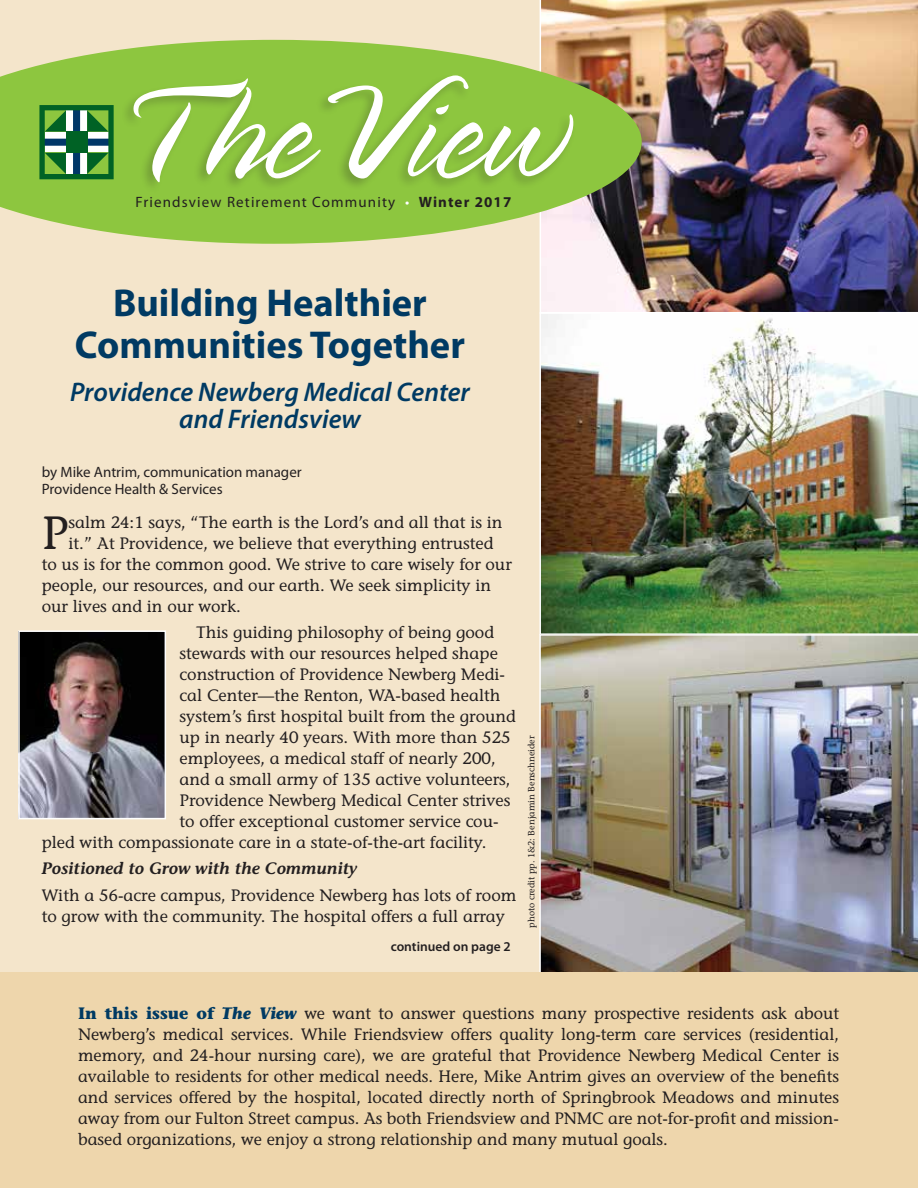
<style>
.page{position:relative;width:918px;height:1188px;background:#fff}
.page>*{position:absolute;margin:0;border:0;box-sizing:border-box;transform-origin:0 0}
.t1{font:300 154.8px "Spring LP Std";color:#fff}
.t2{font:46.5px "Stone Informal";color:#231f20}
.t3{font:700 39px/42px "Myriad Pro";color:#003a63;text-align:center}
.t4{font:italic 600 27px/27px "Myriad Pro";color:#003a63;text-align:center}
.t5{font:16.5px/21px "Stone Informal";color:#231f20}
.t6{font:italic 600 16.5px "Stone Informal";color:#231f20}
.t7{font:15px/16.5px "Myriad Pro";color:#231f20}
.t8{font:15px "Myriad Pro";letter-spacing:.075em;color:#231f20}
.t9{font:600 13.5px "Myriad Pro";color:#231f20}
.t10{font:9px "Stone Informal";color:#231f20}
.s1{color:#fff}
.s2{font-weight:700}
.s3{font-weight:700;color:#003a63}
.s4{font-weight:700;font-style:italic;color:#003a63}
</style>
<div class="page">
<div style="left:0;top:0;width:540px;height:972px;background:#f4e5cb"></div>
<img style="left:539px;top:312px;width:379px;height:322px">
<img style="left:539px;top:634px;width:379px;height:338px">
<img style="left:540px;top:0;width:378px;height:313px">
<div style="left:0;top:972px;width:918px;height:216px;background:#eed6ac"></div>
<img style="left:21px;top:633px;width:142px;height:183px">
<div style="left:18px;top:630px;width:148px;height:189px;border:2px solid #fff"></div>
<svg style="left:0;top:40px;width:642px;height:204px;fill:#8dc63f"></svg>
<div style="left:120px;top:73px;width:456px;height:121px;background:#231f20;opacity:.25"></div>
<svg style="left:39px;top:105px;width:75px;height:74px;background:#4d8f5c"></svg>
<h1 class="t1" style="left:115px;top:55px;width:454px">T heView</h1>
<p class="t8" style="left:135px;top:193px;width:377px">Friendsview Retirement Community <span class="s1">•</span> <span class="s2">Winter 2017</span></p>
<h3 class="t3" style="left:75px;top:281px;width:392px">Building Healthier<br>Communities Together</h3>
<h3 class="t4" style="left:70px;top:378px;width:401px">Providence Newberg Medical Center and Friendsview</h3>
<p class="t7" style="left:42px;top:464px;width:261px">by Mike Antrim, communication manager<br>Providence Health &amp; Services</p>
<h2 class="t2" style="left:42px;top:505px;width:28px">P</h2>
<p class="t5" style="left:68px;top:511px;width:436px">salm 24:1 says, “The earth is the Lord’s and all that is in</p>
<p class="t5" style="left:68px;top:532px;width:426px">it.” At Providence, we believe that everything entrusted</p>
<p class="t5" style="left:42px;top:553px;width:471px">to us is for the common good. We strive to care wisely for our</p>
<p class="t5" style="left:42px;top:574px;width:451px">people, our resources, and our earth. We seek simplicity in</p>
<p class="t5" style="left:42px;top:595px;width:201px">our lives and in our work.</p>
<p class="t5" style="left:196px;top:622px;width:300px">This guiding philosophy of being good</p>
<p class="t5" style="left:180px;top:643px;width:320px">stewards with our resources helped shape</p>
<p class="t5" style="left:180px;top:664px;width:327px">construction of Providence Newberg Medi-</p>
<p class="t5" style="left:180px;top:685px;width:323px">cal Center—the Renton, WA-based health</p>
<p class="t5" style="left:180px;top:706px;width:338px">system’s first hospital built from the ground</p>
<p class="t5" style="left:180px;top:727px;width:333px">up in nearly 40 years. With more than 525</p>
<p class="t5" style="left:180px;top:748px;width:318px">employees, a medical staff of nearly 200,</p>
<p class="t5" style="left:180px;top:769px;width:333px">and a small army of 135 active volunteers,</p>
<p class="t5" style="left:180px;top:790px;width:333px">Providence Newberg Medical Center strives</p>
<p class="t5" style="left:180px;top:811px;width:321px">to offer exceptional customer service cou-</p>
<p class="t5" style="left:42px;top:832px;width:446px">pled with compassionate care in a state-of-the-art facility.</p>
<p class="t6" style="left:42px;top:859px;width:317px">Positioned to Grow with the Community</p>
<p class="t5" style="left:42px;top:885px;width:476px">With a 56-acre campus, Providence Newberg has lots of room to grow with the community. The hospital offers a full array</p>
<p class="t9" style="left:391px;top:938px;width:122px">continued on page 2</p>
<p class="t10" style="left:526px;top:928px;width:194px;rotate:-90deg">photo credit pp. 1&amp;2: Benjamin Benschneider</p>
<p class="t5" style="left:78px;top:1003px;width:763px;text-align:justify"><span class="s3">In this issue of</span> <span class="s4">The View</span> we want to answer questions many prospective residents ask about Newberg’s medical services. While Friendsview offers quality long-term care services (residential, memory, and 24-hour nursing care), we are grateful that Providence Newberg Medical Center is available to residents for other medical needs. Here, Mike Antrim gives an overview of the benefits and services offered by the hospital, located directly north of Springbrook Meadows and minutes away from our Fulton Street campus. As both Friendsview and PNMC are not-for-profit and mission&shy;based organizations, we enjoy a strong relationship and many mutual goals.</p>
</div>
